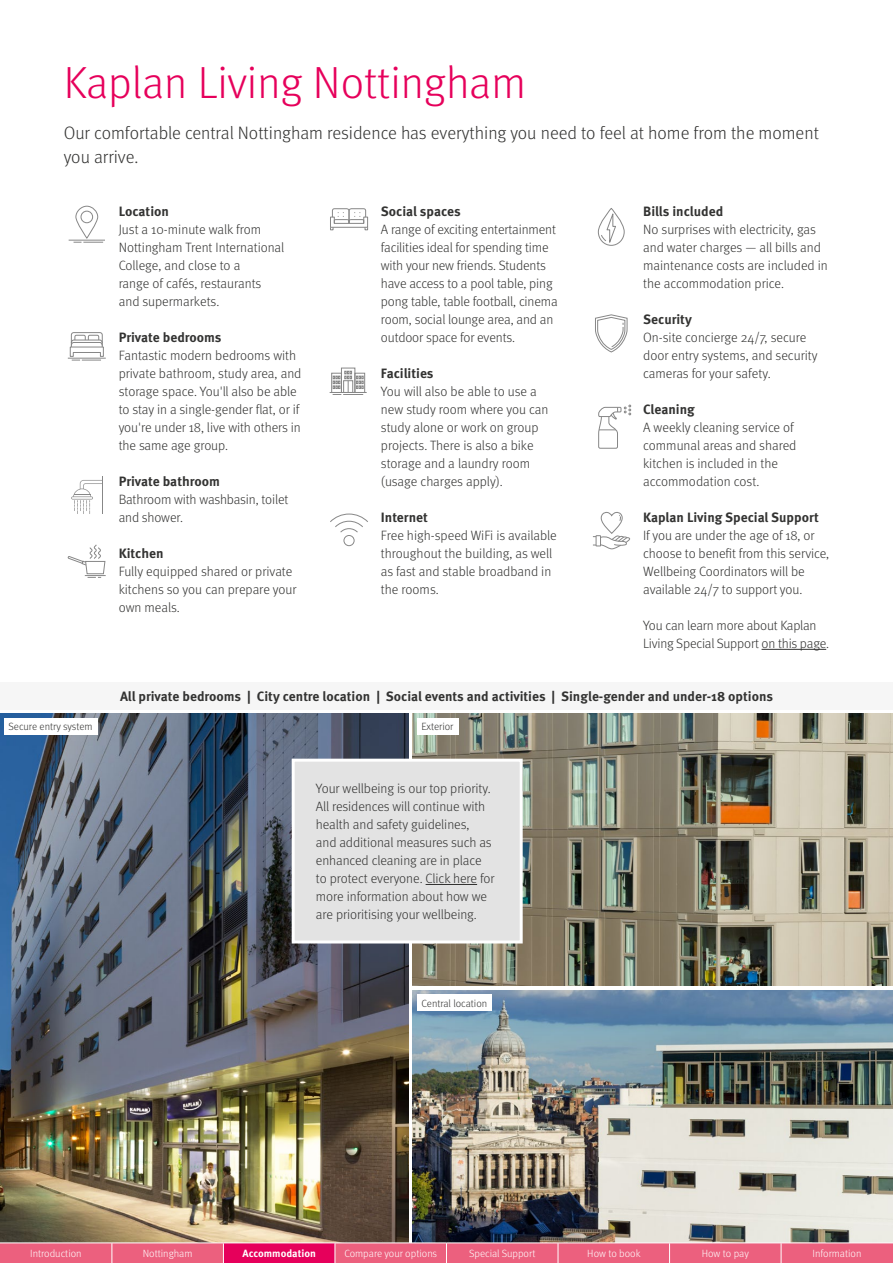
<style>
.page{position:relative;width:893px;height:1263px;background:#fff}
.page>*{position:absolute;margin:0;border:0;box-sizing:border-box;transform-origin:0 0}
.t1{font:300 45px "Meta Pro";color:#e6005b}
.t2{font:300 18px/24px "Meta Pro";color:#333332}
.t3{font:300 13.5px/18px "Meta Pro";letter-spacing:-.005em;color:#333332}
.t4{font:700 13.5px "Meta Pro";color:#333332}
.t5{font:300 10.5px "Meta Pro";color:#fff}
.t6{font:300 10.5px "Meta Pro";color:#333332}
.t7{font:700 10.5px "Meta Pro";color:#fff}
</style>
<div class="page">
<img style="left:413px;top:713px;width:480px;height:273px">
<img style="left:0;top:713px;width:409px;height:529px">
<div style="left:4px;top:718px;width:93px;height:16px;background:#fff"></div>
<div style="left:417px;top:718px;width:41px;height:16px;background:#fff"></div>
<img style="left:413px;top:990px;width:480px;height:252px">
<div style="left:417px;top:994px;width:75px;height:17px;background:#fff"></div>
<div style="left:0;top:682px;width:893px;height:27px;background:#f6f6f6"></div>
<hr style="left:330px;top:392px;width:37px;height:1px;background:#878787">
<div style="left:341px;top:368px;width:14px;height:25px;border:1px solid #878787"></div>
<div style="left:331px;top:373px;width:11px;height:20px;border:1px solid #878787"></div>
<div style="left:355px;top:373px;width:10px;height:20px;border:1px solid #878787"></div>
<svg style="left:333px;top:371px;width:31px;height:24px"></svg>
<hr style="left:762px;top:649px;width:64px;height:1px;background:#333332">
<hr style="left:102px;top:476px;width:1px;height:38px;background:#878787">
<hr style="left:71px;top:496px;width:22px;height:3px;background:#878787">
<svg style="left:73px;top:480px;width:29px;height:34px"></svg>
<div style="left:344px;top:535px;width:10px;height:11px;border:1px solid #878787;border-radius:50%"></div>
<svg style="left:330px;top:513px;width:38px;height:20px"></svg>
<svg style="left:598px;top:405px;width:33px;height:44px"></svg>
<svg style="left:595px;top:314px;width:33px;height:39px"></svg>
<svg style="left:330px;top:208px;width:38px;height:22px"></svg>
<svg style="left:74px;top:205px;width:29px;height:38px"></svg>
<hr style="left:69px;top:240px;width:36px;height:1px;background:#878787">
<svg style="left:70px;top:332px;width:34px;height:29px"></svg>
<hr style="left:68px;top:358px;width:38px;height:1px;background:#878787">
<svg style="left:68px;top:544px;width:38px;height:34px"></svg>
<svg style="left:598px;top:208px;width:27px;height:38px"></svg>
<svg style="left:593px;top:512px;width:37px;height:38px"></svg>
<svg style="left:290px;top:757px;width:234px;height:188px;background:#e0e0e0"></svg>
<svg style="left:0;top:1243px;width:893px;height:20px;background:#eb587d"></svg>
<h1 class="t1" style="left:64px;top:50px;width:464px">Kaplan Living Nottingham</h1>
<h2 class="t2" style="left:64px;top:120px;width:757px">Our comfortable central Nottingham residence has everything you need to feel at home from the moment you arrive.</h2>
<p class="t4" style="left:119px;top:201px;width:52px">Location</p>
<p class="t3" style="left:119px;top:220px;width:167px">Just a 10-minute walk from<br>Nottingham Trent International<br>College, and close to a<br>range of cafés, restaurants and supermarkets.</p>
<p class="t4" style="left:119px;top:327px;width:104px">Private bedrooms</p>
<p class="t3" style="left:119px;top:346px;width:184px">Fantastic modern bedrooms with private bathroom, study area, and storage space. You'll also be able to stay in a single-gender flat, or if you're under 18, live with others in the same age group.</p>
<p class="t4" style="left:119px;top:471px;width:103px">Private bathroom</p>
<p class="t3" style="left:119px;top:490px;width:171px">Bathroom with washbasin, toilet and shower.</p>
<p class="t4" style="left:119px;top:543px;width:46px">Kitchen</p>
<p class="t3" style="left:119px;top:562px;width:179px">Fully equipped shared or private kitchens so you can prepare your own meals.</p>
<p class="t4" style="left:381px;top:201px;width:81px">Social spaces</p>
<p class="t3" style="left:381px;top:220px;width:178px">A range of exciting entertainment facilities ideal for spending time with your new friends. Students have access to a pool table, ping pong table, table football, cinema room, social lounge area, and an outdoor space for events.</p>
<p class="t4" style="left:381px;top:363px;width:54px">Facilities</p>
<p class="t3" style="left:381px;top:382px;width:169px">You will also be able to use a new study room where you can study alone or work on group projects. There is also a bike storage and a laundry room (usage charges apply).</p>
<p class="t4" style="left:381px;top:507px;width:49px">Internet</p>
<p class="t3" style="left:381px;top:526px;width:177px">Free high-speed WiFi is available throughout the building, as well as fast and stable broadband in the rooms.</p>
<p class="t4" style="left:643px;top:201px;width:82px">Bills included</p>
<p class="t3" style="left:643px;top:220px;width:186px">No surprises with electricity, gas and water charges — all bills and maintenance costs are included in the accommodation price.</p>
<p class="t4" style="left:643px;top:309px;width:50px">Security</p>
<p class="t3" style="left:643px;top:328px;width:176px">On-site concierge 24/7, secure door entry systems, and security cameras for your safety.</p>
<p class="t4" style="left:643px;top:399px;width:53px">Cleaning</p>
<p class="t3" style="left:643px;top:418px;width:155px">A weekly cleaning service of communal areas and shared kitchen is included in the accommodation cost.</p>
<p class="t4" style="left:643px;top:507px;width:177px">Kaplan Living Special Support</p>
<p class="t3" style="left:643px;top:526px;width:188px">If you are under the age of 18, or choose to benefit from this service,<br>Wellbeing Coordinators will be available 24/7 to support you.</p>
<p class="t3" style="left:643px;top:616px;width:188px">You can learn more about Kaplan<br>Living Special Support on this page.</p>
<p class="t4" style="left:120px;top:685px;width:654px">All private bedrooms | City centre location | Social events and activities | Single-gender and under-18 options</p>
<p class="t6" style="left:9px;top:719px;width:86px">Secure entry system</p>
<p class="t6" style="left:421px;top:719px;width:34px">Exterior</p>
<p class="t3" style="left:316px;top:779px;width:180px">Your wellbeing is our top priority.<br>All residences will continue with health and safety guidelines,<br>and additional measures such as enhanced cleaning are in place to protect everyone. Click here for more information about how we are prioritising your wellbeing.</p>
<p class="t6" style="left:421px;top:995px;width:67px">Central location</p>
<p class="t5" style="left:30px;top:1246px;width:53px">Introduction</p>
<p class="t5" style="left:143px;top:1246px;width:51px">Nottingham</p>
<p class="t7" style="left:242px;top:1245px;width:75px">Accommodation</p>
<p class="t5" style="left:344px;top:1246px;width:94px">Compare your options</p>
<p class="t5" style="left:469px;top:1246px;width:68px">Special Support</p>
<p class="t5" style="left:587px;top:1246px;width:55px">How to book</p>
<p class="t5" style="left:702px;top:1246px;width:49px">How to pay</p>
<p class="t5" style="left:813px;top:1246px;width:50px">Information</p>
</div>
